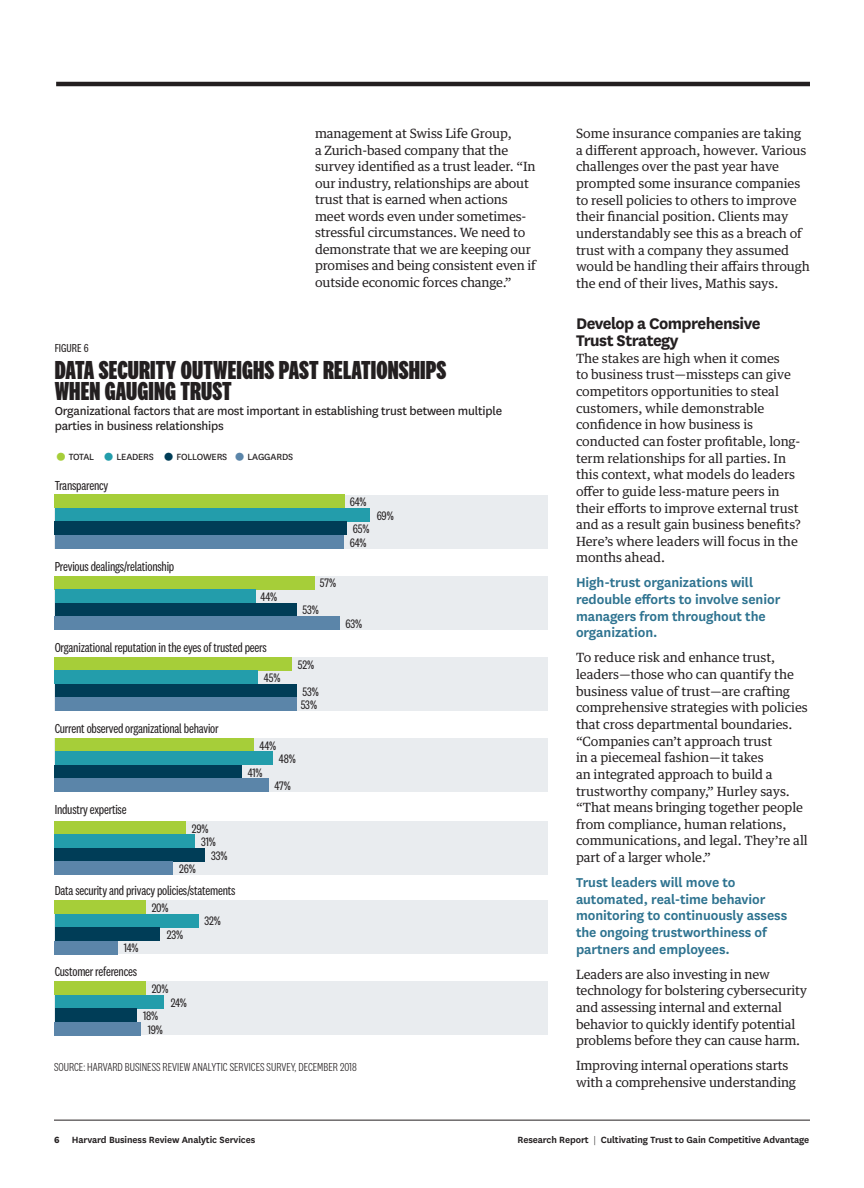
<style>
.page{position:relative;width:864px;height:1188px;background:#fff}
.page>*{position:absolute;margin:0;border:0;box-sizing:border-box;transform-origin:0 0}
.t1{font:800 27px/21px "National 2 Compressed";letter-spacing:.005em;color:#231f20}
.INT_B-HED{font:700 18px/16.6px "National HBR";letter-spacing:-.03em;color:#231f20}
.INT_BODY{font:600 15px/16.6px "National HBR";letter-spacing:-.005em;color:#2e7390}
.t2{font:13.5px "National 2 Condensed";letter-spacing:-.015em;color:#231f20}
.t3{font:13.5px/15px "HBR Stationery";letter-spacing:-.015em;color:#231f20}
.INT_BODY-2{font:12.75px/16.6px "Guardian Text Egyp HBR";letter-spacing:-.005em;color:#231f20}
.t4{font:12.75px/13.5px "National 2 Condensed";letter-spacing:-.015em;color:#231f20}
.t5{font:300 12px "National 2 Condensed";color:#231f20}
.t6{font:12px "National 2 Condensed";color:#231f20}
.t7{font:600 10.5px "National HBR";letter-spacing:-.01em;color:#231f20}
.t8{font:10.5px "National HBR";letter-spacing:-.015em;color:#231f20}
.s1{font-family:"HBR Stationery";font-size:31.5px;color:#a6ce39}
.s2{font-family:"HBR Stationery";font-size:31.5px;color:#239dab}
.s3{font-family:"HBR Stationery";font-size:31.5px;color:#003d57}
.s4{font-family:"HBR Stationery";font-size:31.5px;color:#5b85a9}
.s5{font-weight:800}
.s6{font-weight:300}
</style>
<div class="page">
<hr style="left:56px;top:82px;width:754px;height:4px;background:#231f20">
<hr style="left:54px;top:1120px;width:756px;height:1px;background:#231f20">
<div style="left:55px;top:495px;width:493px;height:54px;background:#e9ecef"></div>
<div style="left:55px;top:495px;width:290px;height:13px;background:#a6ce39"></div>
<div style="left:55px;top:508px;width:315px;height:14px;background:#239dab"></div>
<div style="left:55px;top:522px;width:292px;height:13px;background:#003d57"></div>
<div style="left:55px;top:535px;width:289px;height:14px;background:#5b85a9"></div>
<div style="left:55px;top:576px;width:493px;height:54px;background:#e9ecef"></div>
<div style="left:55px;top:576px;width:260px;height:13px;background:#a6ce39"></div>
<div style="left:55px;top:589px;width:200px;height:14px;background:#239dab"></div>
<div style="left:55px;top:603px;width:242px;height:13px;background:#003d57"></div>
<div style="left:55px;top:616px;width:285px;height:14px;background:#5b85a9"></div>
<div style="left:55px;top:657px;width:493px;height:54px;background:#e9ecef"></div>
<div style="left:55px;top:657px;width:237px;height:13px;background:#a6ce39"></div>
<div style="left:55px;top:670px;width:203px;height:14px;background:#239dab"></div>
<div style="left:55px;top:684px;width:241px;height:13px;background:#003d57"></div>
<div style="left:55px;top:697px;width:242px;height:14px;background:#5b85a9"></div>
<div style="left:55px;top:738px;width:493px;height:54px;background:#e9ecef"></div>
<div style="left:55px;top:738px;width:198px;height:14px;background:#a6ce39"></div>
<div style="left:55px;top:752px;width:218px;height:13px;background:#239dab"></div>
<div style="left:55px;top:765px;width:187px;height:14px;background:#003d57"></div>
<div style="left:55px;top:779px;width:214px;height:13px;background:#5b85a9"></div>
<div style="left:55px;top:821px;width:493px;height:54px;background:#e9ecef"></div>
<div style="left:55px;top:821px;width:131px;height:14px;background:#a6ce39"></div>
<div style="left:55px;top:835px;width:140px;height:13px;background:#239dab"></div>
<div style="left:55px;top:848px;width:150px;height:14px;background:#003d57"></div>
<div style="left:55px;top:862px;width:118px;height:13px;background:#5b85a9"></div>
<div style="left:55px;top:900px;width:493px;height:54px;background:#e9ecef"></div>
<div style="left:55px;top:900px;width:91px;height:14px;background:#a6ce39"></div>
<div style="left:55px;top:914px;width:144px;height:13px;background:#239dab"></div>
<div style="left:55px;top:927px;width:104px;height:14px;background:#003d57"></div>
<div style="left:55px;top:941px;width:63px;height:13px;background:#5b85a9"></div>
<div style="left:55px;top:981px;width:493px;height:54px;background:#e9ecef"></div>
<div style="left:55px;top:981px;width:91px;height:14px;background:#a6ce39"></div>
<div style="left:55px;top:995px;width:109px;height:13px;background:#239dab"></div>
<div style="left:55px;top:1008px;width:82px;height:14px;background:#003d57"></div>
<div style="left:55px;top:1022px;width:86px;height:13px;background:#5b85a9"></div>
<p class="INT_BODY-2" style="left:315px;top:124px;width:222px">management at Swiss Life Group,<br>a Zurich-based company that the survey identified as a trust leader. “In our industry, relationships are about trust that is earned when actions meet words even under sometimes&shy;stressful circumstances. We need to demonstrate that we are keeping our promises and being consistent even if outside economic forces change.”</p>
<p class="t6" style="left:55px;top:342px;width:36px">FIGURE 6</p>
<p class="t1" style="left:55px;top:360px;width:393px">DATA SECURITY OUTWEIGHS PAST RELATIONSHIPS<br>WHEN GAUGING TRUST</p>
<p class="t3" style="left:55px;top:403px;width:449px">Organizational factors that are most important in establishing trust between multiple parties in business relationships</p>
<p class="t8" style="left:55px;top:450px;width:41px"><span class="s1">•</span> TOTAL</p>
<p class="t8" style="left:103px;top:450px;width:53px"><span class="s2">•</span> LEADERS</p>
<p class="t8" style="left:162px;top:450px;width:66px"><span class="s3">•</span> FOLLOWERS</p>
<p class="t8" style="left:234px;top:450px;width:61px"><span class="s4">•</span> LAGGARDS</p>
<p class="t2" style="left:55px;top:478px;width:55px">Transparency</p>
<p class="t4" style="left:350px;top:495px;width:18px">64%</p>
<p class="t2" style="left:55px;top:559px;width:121px">Previous dealings/relationship</p>
<p class="t4" style="left:260px;top:590px;width:18px">44%</p>
<p class="t2" style="left:55px;top:640px;width:214px">Organizational reputation in the eyes of trusted peers</p>
<p class="t2" style="left:55px;top:721px;width:165px">Current observed organizational behavior</p>
<p class="t4" style="left:264px;top:671px;width:18px">45%</p>
<p class="t4" style="left:260px;top:739px;width:18px">44%</p>
<p class="t4" style="left:320px;top:576px;width:18px">57%</p>
<p class="t4" style="left:303px;top:603px;width:18px">53%</p>
<p class="t4" style="left:298px;top:657px;width:18px">52%</p>
<p class="t4" style="left:301px;top:684px;width:20px">53%<br>53%</p>
<p class="t2" style="left:55px;top:802px;width:73px">Industry expertise</p>
<p class="t4" style="left:192px;top:822px;width:18px">29%</p>
<p class="t4" style="left:201px;top:835px;width:16px">31%</p>
<p class="t4" style="left:211px;top:849px;width:18px">33%</p>
<p class="t4" style="left:179px;top:862px;width:18px">26%</p>
<p class="t2" style="left:55px;top:883px;width:182px">Data security and privacy policies/statements</p>
<p class="t4" style="left:124px;top:941px;width:16px">14%</p>
<p class="t2" style="left:55px;top:964px;width:84px">Customer references</p>
<p class="t4" style="left:152px;top:901px;width:18px">20%</p>
<p class="t4" style="left:167px;top:928px;width:18px">23%</p>
<p class="t4" style="left:152px;top:982px;width:18px">20%</p>
<p class="t4" style="left:171px;top:995px;width:18px">24%</p>
<p class="t4" style="left:205px;top:914px;width:18px">32%</p>
<p class="t4" style="left:248px;top:766px;width:16px">41%</p>
<p class="t4" style="left:279px;top:752px;width:18px">48%</p>
<p class="t4" style="left:274px;top:779px;width:18px">47%</p>
<p class="t4" style="left:350px;top:522px;width:21px">65%<br>64%</p>
<p class="t4" style="left:345px;top:617px;width:18px">63%</p>
<p class="t4" style="left:143px;top:1009px;width:21px;text-align:center">18%<br>19%</p>
<p class="t5" style="left:54px;top:1061px;width:304px">SOURCE: HARVARD BUSINESS REVIEW ANALYTIC SERVICES SURVEY, DECEMBER 2018</p>
<p class="t4" style="left:377px;top:509px;width:19px">69%</p>
<p class="INT_BODY-2" style="left:576px;top:124px;width:236px">Some insurance companies are taking a different approach, however. Various challenges over the past year have prompted some insurance companies to resell policies to others to improve their financial position. Clients may understandably see this as a breach of trust with a company they assumed would be handling their affairs through the end of their lives, Mathis says.</p>
<p class="INT_B-HED" style="left:576px;top:314px;width:186px">Develop a Comprehensive<br>Trust Strategy</p>
<p class="INT_BODY-2" style="left:576px;top:348px;width:226px">The stakes are high when it comes<br>to business trust—missteps can give competitors opportunities to steal customers, while demonstrable confidence in how business is conducted can foster profitable, long&shy;term relationships for all parties. In this context, what models do leaders offer to guide less-mature peers in their efforts to improve external trust and as a result gain business benefits?<br>Here’s where leaders will focus in the months ahead.</p>
<p class="INT_BODY" style="left:576px;top:574px;width:206px">High-trust organizations will redouble efforts to involve senior managers from throughout the organization.</p>
<p class="INT_BODY-2" style="left:576px;top:648px;width:233px">To reduce risk and enhance trust, leaders—those who can quantify the business value of trust—are crafting comprehensive strategies with policies that cross departmental boundaries. “Companies can’t approach trust<br>in a piecemeal fashion—it takes<br>an integrated approach to build a trustworthy company,” Hurley says. “That means bringing together people from compliance, human relations, communications, and legal. They’re all part of a larger whole.”</p>
<p class="INT_BODY" style="left:576px;top:873px;width:213px">Trust leaders will move to automated, real-time behavior monitoring to continuously assess the ongoing trustworthiness of partners and employees.</p>
<p class="INT_BODY-2" style="left:576px;top:964px;width:233px">Leaders are also investing in new technology for bolstering cybersecurity and assessing internal and external behavior to quickly identify potential problems before they can cause harm.</p>
<p class="INT_BODY-2" style="left:576px;top:1056px;width:222px">Improving internal operations starts with a comprehensive understanding</p>
<p class="t7" style="left:54px;top:1133px;width:203px"><span class="s5">6</span> Harvard Business Review Analytic Services</p>
<p class="t7" style="left:518px;top:1133px;width:293px">Research Report <span class="s6">|</span> Cultivating Trust to Gain Competitive Advantage</p>
</div>
